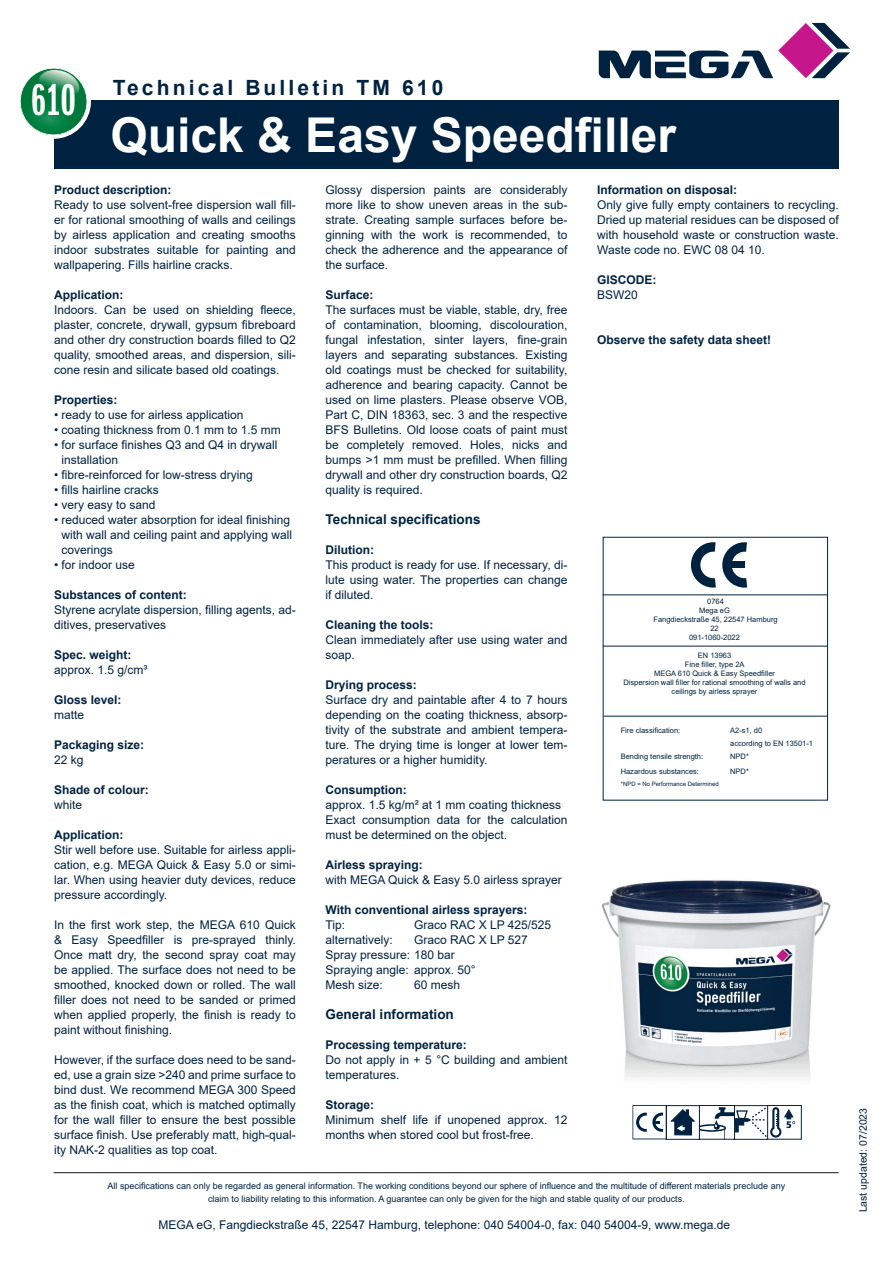
<style>
.page{position:relative;width:893px;height:1263px;background:#fff}
.page>*{position:absolute;margin:0;border:0;box-sizing:border-box;transform-origin:0 0}
.t1{font:700 48px "Arial";color:#fff}
.t2{font:46.2px "ITC Franklin Gothic Std Dm X Cp";color:#fff}
.t3{font:700 21px "Arial";letter-spacing:.15em;color:#002241}
.t4{font:700 13.5px "Arial";color:#002241}
.t5{font:12px/15px "Arial";color:#002241;text-align:justify}
.t6{font:700 12px "Arial";color:#002241}
.t7{font:10.5px "Arial";color:#002241}
.t8{font:9px/13.5px "Arial";color:#002241;text-align:center}
.t9{font:7.5px/9px "Arial";color:#002241;text-align:center}
.t10{font:6px "Arial";color:#002241}
</style>
<div class="page">
<div style="left:54px;top:101px;width:784px;height:68px;background:#002241"></div>
<div style="left:16px;top:64px;width:75px;height:75px;background:#fff;border-radius:50%"></div>
<svg style="left:20px;top:68px;width:67px;height:67px"></svg>
<svg style="left:599px;top:23px;width:251px;height:55px"></svg>
<hr style="left:54px;top:1172px;width:784px;height:1px;background:#231f20">
<div style="left:666px;top:1105px;width:34px;height:35px;border:1px solid #002241"></div>
<div style="left:733px;top:1105px;width:35px;height:35px;border:1px solid #002241"></div>
<div style="left:767px;top:1105px;width:35px;height:35px;border:1px solid #002241"></div>
<svg style="left:632px;top:1105px;width:163px;height:34px"></svg>
<hr style="left:603px;top:594px;width:225px;height:1px;background:#002241">
<hr style="left:603px;top:646px;width:225px;height:1px;background:#002241">
<hr style="left:603px;top:716px;width:225px;height:1px;background:#002241">
<svg style="left:691px;top:542px;width:57px;height:46px"></svg>
<div style="left:731px;top:561px;width:14px;height:7px;background:#002241"></div>
<img style="left:601px;top:880px;width:230px;height:198px">
<h2 class="t2" style="left:31px;top:75px;width:46px">610</h2>
<h3 class="t3" style="left:113px;top:72px;width:332px">Technical Bulletin TM 610</h3>
<h1 class="t1" style="left:111px;top:102px;width:567px">Quick &amp; Easy Speedfiller</h1>
<p class="t6" style="left:54px;top:181px;width:119px">Product description:</p>
<p class="t5" style="left:54px;top:197px;width:243px">Ready to use solvent-free dispersion wall fill&shy;er for rational smoothing of walls and ceilings by airless application and creating smooths indoor substrates suitable for painting and wallpapering. Fills hairline cracks.</p>
<p class="t6" style="left:54px;top:286px;width:71px">Application:</p>
<p class="t5" style="left:54px;top:302px;width:243px">Indoors. Can be used on shielding fleece, plaster, concrete, drywall, gypsum fibreboard and other dry construction boards filled to Q2 quality, smoothed areas, and dispersion, sili&shy;cone resin and silicate based old coatings.</p>
<p class="t6" style="left:54px;top:391px;width:65px">Properties:</p>
<p class="t5" style="left:54px;top:407px;width:191px">• ready to use for airless application</p>
<p class="t5" style="left:54px;top:422px;width:228px">• coating thickness from 0.1 mm to 1.5 mm</p>
<p class="t5" style="left:62px;top:437px;width:218px;text-indent:-8px">• for surface finishes Q3 and Q4 in drywall installation</p>
<p class="t5" style="left:54px;top:467px;width:200px">• fibre-reinforced for low-stress drying</p>
<p class="t5" style="left:54px;top:482px;width:106px">• fills hairline cracks</p>
<p class="t5" style="left:54px;top:497px;width:103px">• very easy to sand</p>
<p class="t5" style="left:62px;top:512px;width:232px;text-align:left;text-indent:-8px">• reduced water absorption for ideal finishing with wall and ceiling paint and applying wall coverings</p>
<p class="t5" style="left:54px;top:557px;width:82px">• for indoor use</p>
<p class="t6" style="left:54px;top:586px;width:134px">Substances of content:</p>
<p class="t5" style="left:54px;top:602px;width:243px">Styrene acrylate dispersion, filling agents, ad&shy;ditives, preservatives</p>
<p class="t6" style="left:54px;top:646px;width:79px">Spec. weight:</p>
<p class="t5" style="left:54px;top:662px;width:95px">approx. 1.5 g/cm³</p>
<p class="t6" style="left:54px;top:691px;width:69px">Gloss level:</p>
<p class="t5" style="left:54px;top:707px;width:32px">matte</p>
<p class="t6" style="left:54px;top:736px;width:92px">Packaging size:</p>
<p class="t5" style="left:54px;top:752px;width:31px">22 kg</p>
<p class="t6" style="left:54px;top:781px;width:96px">Shade of colour:</p>
<p class="t5" style="left:54px;top:797px;width:30px">white</p>
<p class="t6" style="left:54px;top:826px;width:71px">Application:</p>
<p class="t5" style="left:54px;top:842px;width:243px">Stir well before use. Suitable for airless appli&shy;cation, e.g. MEGA Quick &amp; Easy 5.0 or simi&shy;lar. When using heavier duty devices, reduce pressure accordingly.</p>
<p class="t5" style="left:54px;top:917px;width:243px">In the first work step, the MEGA 610 Quick &amp; Easy Speedfiller is pre-sprayed thinly.<br>Once matt dry, the second spray coat may be applied. The surface does not need to be smoothed, knocked down or rolled. The wall filler does not need to be sanded or primed when applied properly, the finish is ready to paint without finishing.</p>
<p class="t5" style="left:54px;top:1052px;width:243px">However, if the surface does need to be sand&shy;ed, use a grain size &gt;240 and prime surface to bind dust. We recommend MEGA 300 Speed as the finish coat, which is matched optimally for the wall filler to ensure the best possible surface finish. Use preferably matt, high-qual&shy;ity NAK-2 qualities as top coat.</p>
<p class="t5" style="left:326px;top:182px;width:243px">Glossy dispersion paints are considerably more like to show uneven areas in the sub&shy;strate. Creating sample surfaces before be&shy;ginning with the work is recommended, to check the adherence and the appearance of the surface.</p>
<p class="t6" style="left:326px;top:286px;width:50px">Surface:</p>
<p class="t5" style="left:326px;top:302px;width:243px">The surfaces must be viable, stable, dry, free of contamination, blooming, discolouration, fungal infestation, sinter layers, fine-grain layers and separating substances. Existing old coatings must be checked for suitability, adherence and bearing capacity. Cannot be used on lime plasters. Please observe VOB, Part C, DIN 18363, sec. 3 and the respective BFS Bulletins. Old loose coats of paint must be completely removed. Holes, nicks and bumps &gt;1 mm must be prefilled. When filling drywall and other dry construction boards, Q2 quality is required.</p>
<p class="t4" style="left:326px;top:509px;width:157px">Technical specifications</p>
<p class="t6" style="left:326px;top:541px;width:50px">Dilution:</p>
<p class="t5" style="left:326px;top:557px;width:243px">This product is ready for use. If necessary, di&shy;lute using water. The properties can change if diluted.</p>
<p class="t6" style="left:326px;top:616px;width:110px">Cleaning the tools:</p>
<p class="t5" style="left:326px;top:632px;width:243px">Clean immediately after use using water and soap.</p>
<p class="t6" style="left:326px;top:676px;width:93px">Drying process:</p>
<p class="t5" style="left:326px;top:692px;width:243px">Surface dry and paintable after 4 to 7 hours depending on the coating thickness, absorp&shy;tivity of the substrate and ambient tempera&shy;ture. The drying time is longer at lower tem&shy;peratures or a higher humidity.</p>
<p class="t6" style="left:326px;top:781px;width:83px">Consumption:</p>
<p class="t5" style="left:326px;top:797px;width:243px;text-align:left">approx. 1.5 kg/m² at 1 mm coating thickness<br>Exact consumption data for the calculation must be determined on the object.</p>
<p class="t6" style="left:326px;top:856px;width:99px">Airless spraying:</p>
<p class="t5" style="left:326px;top:872px;width:238px">with MEGA Quick &amp; Easy 5.0 airless sprayer</p>
<p class="t6" style="left:326px;top:901px;width:203px">With conventional airless sprayers:</p>
<p class="t5" style="left:326px;top:917px;width:21px">Tip:</p>
<p class="t5" style="left:414px;top:917px;width:139px">Graco RAC X LP 425/525</p>
<p class="t5" style="left:326px;top:932px;width:69px">alternatively:</p>
<p class="t5" style="left:326px;top:932px;width:204px;text-align:left;text-indent:88px">Graco RAC X LP 527<br>Spray pressure: 180 bar<br>Spraying angle: approx. 50°<br>Mesh size:</p>
<p class="t5" style="left:414px;top:977px;width:48px">60 mesh</p>
<p class="t4" style="left:326px;top:1004px;width:130px">General information</p>
<p class="t6" style="left:326px;top:1036px;width:143px">Processing temperature:</p>
<p class="t5" style="left:326px;top:1052px;width:243px">Do not apply in + 5 °C building and ambient temperatures.</p>
<p class="t6" style="left:326px;top:1096px;width:50px">Storage:</p>
<p class="t5" style="left:326px;top:1112px;width:243px">Minimum shelf life if unopened approx. 12 months when stored cool but frost-free.</p>
<p class="t6" style="left:597px;top:181px;width:142px">Information on disposal:</p>
<p class="t5" style="left:597px;top:197px;width:243px">Only give fully empty containers to recycling.<br>Dried up material residues can be disposed of with household waste or construction waste.<br>Waste code no. EWC 08 04 10.</p>
<p class="t6" style="left:597px;top:271px;width:61px">GISCODE:</p>
<p class="t5" style="left:597px;top:287px;width:42px">BSW20</p>
<p class="t6" style="left:597px;top:331px;width:176px">Observe the safety data sheet!</p>
<p class="t9" style="left:653px;top:596px;width:126px">0764<br>Mega eG<br>Fangdieckstraße 45, 22547 Hamburg<br>22<br>091-1060-2022</p>
<p class="t9" style="left:623px;top:650px;width:184px">EN 13963<br>Fine filler, type 2A<br>MEGA 610 Quick &amp; Easy Speedfiller<br>Dispersion wall filler for rational smoothing of walls and ceilings by airless sprayer</p>
<p class="t9" style="left:621px;top:726px;width:61px">Fire classification:</p>
<p class="t9" style="left:730px;top:723px;width:84px;line-height:13.2px;text-align:left">A2-s1, d0<br>according to EN 13501-1</p>
<p class="t9" style="left:621px;top:752px;width:84px">Bending tensile strength:</p>
<p class="t9" style="left:730px;top:752px;width:20px">NPD*</p>
<p class="t9" style="left:621px;top:767px;width:80px">Hazardous substances:</p>
<p class="t9" style="left:730px;top:767px;width:20px">NPD*</p>
<p class="t10" style="left:621px;top:780px;width:100px">*NPD = No Performance Determined</p>
<p class="t8" style="left:108px;top:1179px;width:679px">All specifications can only be regarded as general information. The working conditions beyond our sphere of influence and the multitude of different materials preclude any claim to liability relating to this information. A guarantee can only be given for the high and stable quality of our products.</p>
<p class="t5" style="left:158px;top:1217px;width:573px">MEGA eG, Fangdieckstraße 45, 22547 Hamburg, telephone: 040 54004-0, fax: 040 54004-9, www.mega.de</p>
<p class="t7" style="left:856px;top:1212px;width:106px;rotate:-90deg">Last updated: 07/2023</p>
</div>
